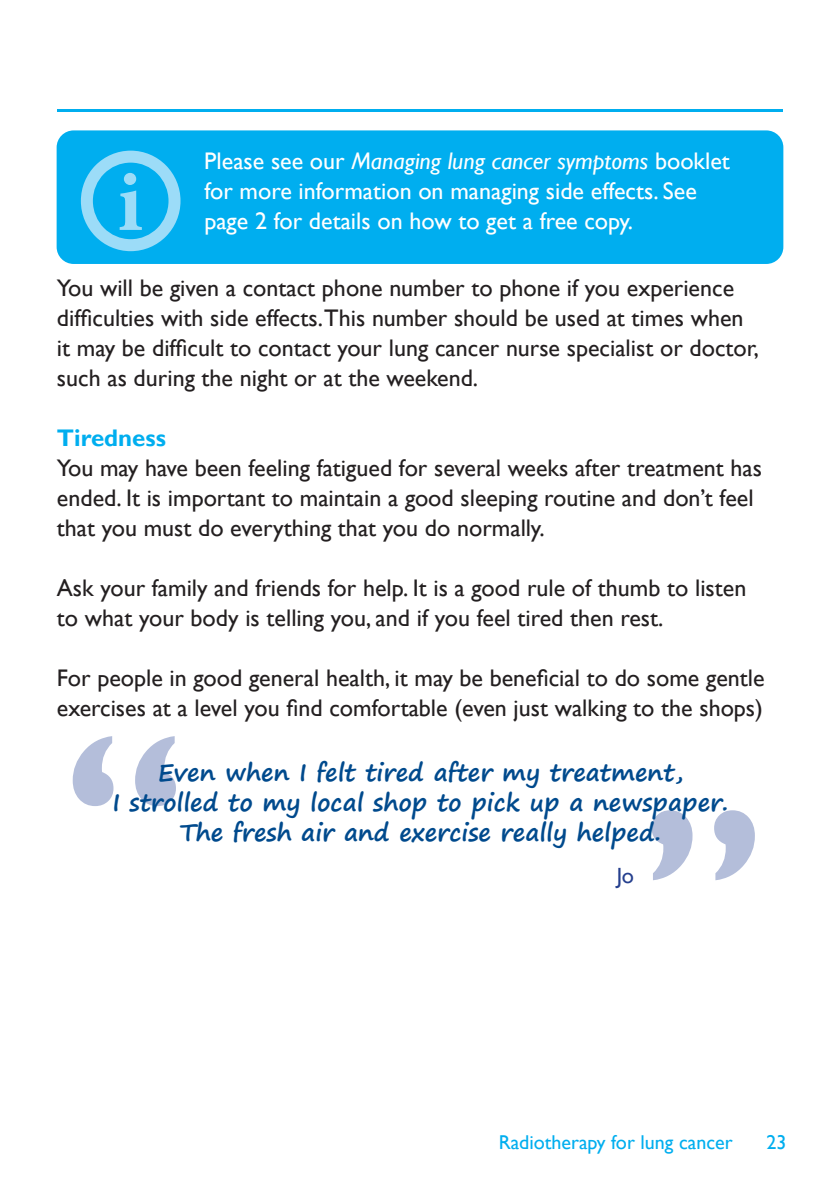
<style>
.page{position:relative;width:840px;height:1191px;background:#fff}
.page>*{position:absolute;margin:0;border:0;box-sizing:border-box;transform-origin:0 0}
.t1{font:700 86.8px "Minion Pro";color:#9cdcf8}
.t2{font:24px/30px "Gill Sans";color:#231f20}
.t3{font:24px/30px "Gill Sans";color:#fff}
.t4{font:700 24px/30px "Segoe Print";color:#004a8d;text-align:center}
.t5{font:700 24px "Gill Sans";color:#00aeef}
.t6{font:22px "Gill Sans";color:#253f8e}
.t7{font:20px "Gill Sans";color:#00aeef}
.s1{font-style:italic}
</style>
<div class="page">
<hr style="left:58px;top:110px;width:724px;height:2px;background:#00aeef">
<div style="left:57px;top:130px;width:725px;height:134px;background:#00aeef;border-radius:17px"></div>
<svg style="left:81px;top:151px;width:99px;height:100px"></svg>
<div style="left:119px;top:173px;width:23px;height:57px;background:#00aeef"></div>
<svg style="left:73px;top:736px;width:103px;height:70px"></svg>
<svg style="left:651px;top:810px;width:103px;height:70px"></svg>
<h1 class="t1" style="left:117px;top:141px;width:27px">i</h1>
<p class="t3" style="left:204px;top:146px;width:527px">Please see our <span class="s1">Managing lung cancer symptoms</span> booklet for more information on managing side effects. See</p>
<p class="t3" style="left:204px;top:206px;width:430px">page 2 for details on how to get a free copy.</p>
<p class="t2" style="left:57px;top:273px;width:703px">You will be given a contact phone number to phone if you experience difficulties with side effects.This number should be used at times when it may be difficult to contact your lung cancer nurse specialist or doctor, such as during the night or at the weekend.</p>
<p class="t5" style="left:57px;top:423px;width:111px">Tiredness</p>
<p class="t2" style="left:57px;top:453px;width:706px">You may have been feeling fatigued for several weeks after treatment has ended. It is important to maintain a good sleeping routine and don’t feel that you must do everything that you do normally.</p>
<p class="t2" style="left:57px;top:573px;width:690px">Ask your family and friends for help. It is a good rule of thumb to listen to what your body is telling you, and if you feel tired then rest.</p>
<p class="t2" style="left:57px;top:663px;width:708px">For people in good general health, it may be beneficial to do some gentle exercises at a level you find comfortable (even just walking to the shops)</p>
<p class="t4" style="left:112px;top:757px;width:617px">Even when I felt tired after my treatment,<br>I strolled to my local shop to pick up a newspaper.<br>The fresh air and exercise really helped.</p>
<p class="t6" style="left:616px;top:863px;width:19px">Jo</p>
<p class="t7" style="left:498px;top:1130px;width:235px">Radiotherapy for lung cancer</p>
<p class="t7" style="left:766px;top:1130px;width:21px">23</p>
</div>
